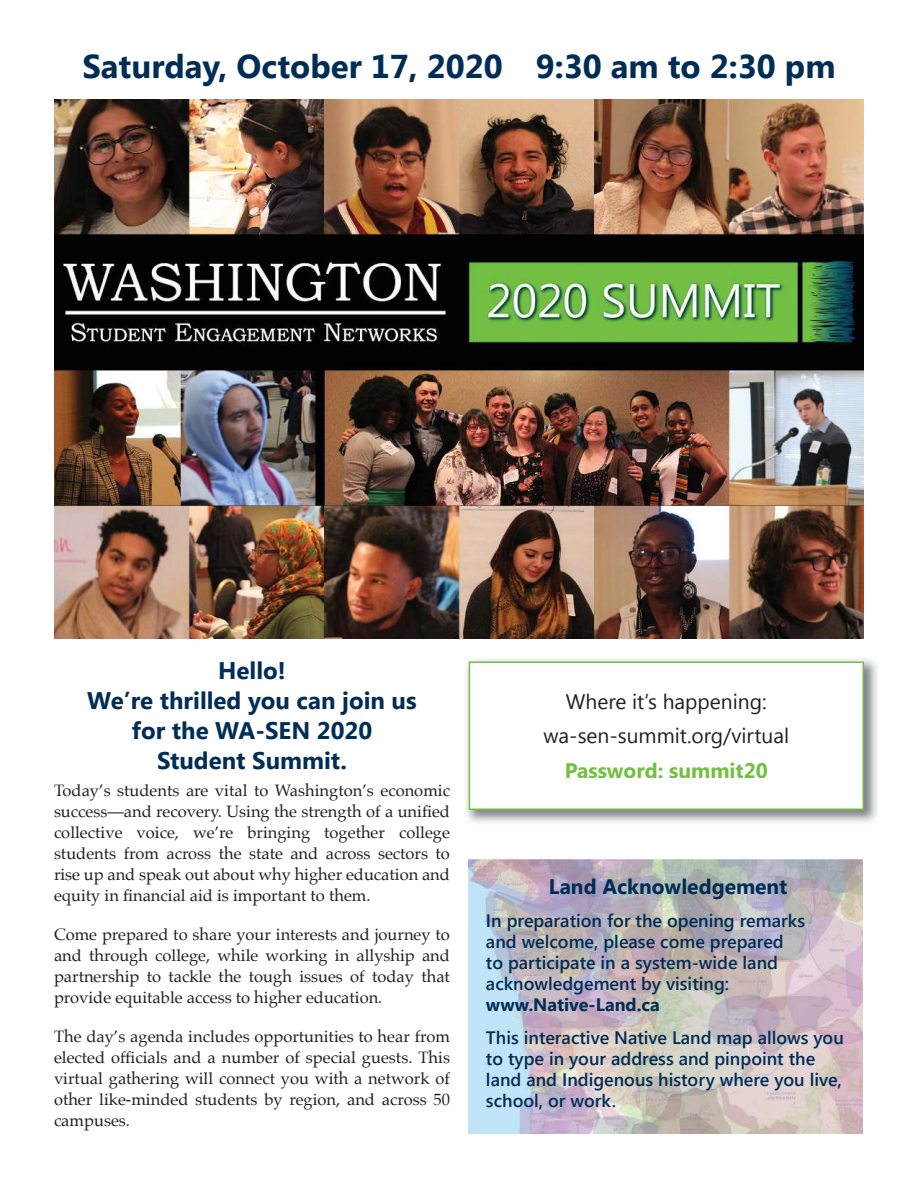
<style>
.page{position:relative;width:918px;height:1188px;background:#fff}
.page>*{position:absolute;margin:0;border:0;box-sizing:border-box;transform-origin:0 0}
.t1{font:700 33px "Segoe UI";color:#002d55}
.t2{font:700 24px/30px "Segoe UI";color:#002d55;text-align:center}
.t3{font:21px/34.2px "Segoe UI";color:#221f1f;text-align:center}
.t4{font:700 21px "Segoe UI";color:#002d55}
.t5{font:700 21px "Segoe UI";color:#71bf43}
.t6{font:600 18px/21px "Segoe UI";color:#002d55}
.t7{font:700 18px "Segoe UI";color:#002d55}
.t8{font:16.5px/21px "Palatino";color:#221f1f;text-align:justify}
</style>
<div class="page">
<img style="left:54px;top:99px;width:810px;height:540px">
<img style="left:468px;top:860px;width:395px;height:274px">
<img style="left:466px;top:659px;width:411px;height:164px">
<svg style="left:469px;top:662px;width:395px;height:148px"></svg>
<h1 class="t1" style="left:82px;top:53px;width:755px">Saturday, October 17, 2020 9:30 am to 2:30 pm</h1>
<h2 class="t2" style="left:87px;top:658px;width:331px">Hello!<br>We’re thrilled you can join us for the WA-SEN 2020<br>Student Summit.</h2>
<p class="t8" style="left:54px;top:781px;width:398px">Today’s students are vital to Washington’s economic success—and recovery. Using the strength of a unified collective voice, we’re bringing together college students from across the state and across sectors to rise up and speak out about why higher education and equity in financial aid is important to them.</p>
<p class="t8" style="left:54px;top:925px;width:398px">Come prepared to share your interests and journey to and through college, while working in allyship and partnership to tackle the tough issues of today that provide equitable access to higher education.</p>
<p class="t8" style="left:54px;top:1027px;width:398px">The day’s agenda includes opportunities to hear from elected officials and a number of special guests. This virtual gathering will connect you with a network of other like-minded students by region, and across 50 campuses.</p>
<p class="t3" style="left:543px;top:687px;width:247px">Where it’s happening: wa-sen-summit.org/virtual</p>
<p class="t5" style="left:565px;top:762px;width:205px">Password: summit20</p>
<p class="t4" style="left:549px;top:879px;width:240px">Land Acknowledgement</p>
<p class="t6" style="left:486px;top:912px;width:321px">In preparation for the opening remarks and welcome, please come prepared to participate in a system-wide land acknowledgement by visiting:</p>
<p class="t7" style="left:486px;top:998px;width:175px">www.Native-Land.ca</p>
<p class="t6" style="left:486px;top:1029px;width:359px">This interactive Native Land map allows you to type in your address and pinpoint the land and Indigenous history where you live, school, or work.</p>
</div>
